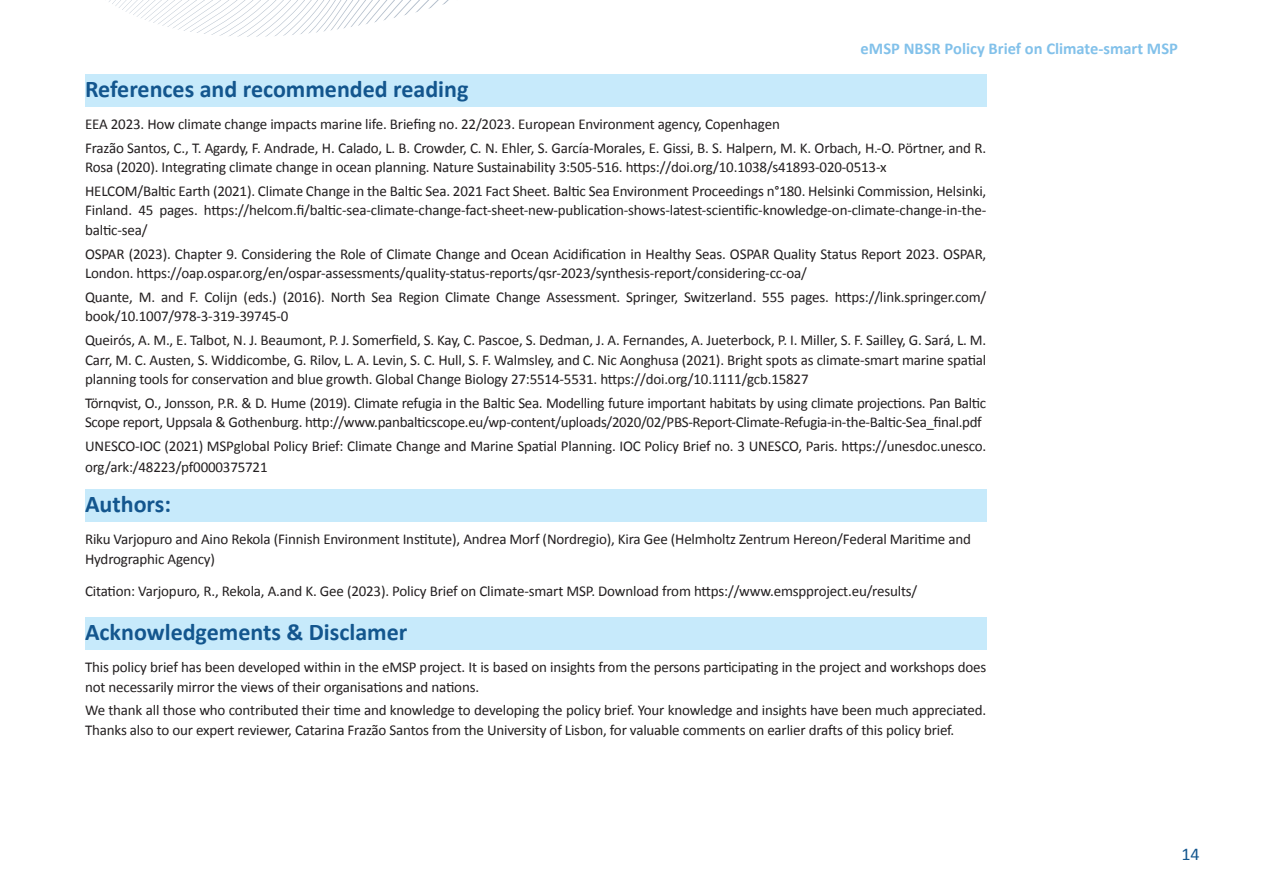
<style>
.page{position:relative;width:1263px;height:893px;background:#fff}
.page>*{position:absolute;margin:0;border:0;box-sizing:border-box;transform-origin:0 0}
.t1{font:700 24px "Calibri";color:#13568e}
.t2{font:18px "Calibri";color:#13568e}
.t3{font:700 16.5px "Calibri";color:#82c1ea}
.t4{font:15px/19.5px "Calibri";letter-spacing:-.01em;color:#231f20}
</style>
<div class="page">
<div style="left:85px;top:74px;width:901px;height:33px;background:#c7eafb"></div>
<div style="left:85px;top:490px;width:901px;height:32px;background:#c7eafb"></div>
<div style="left:85px;top:618px;width:901px;height:32px;background:#c7eafb"></div>
<svg style="left:109px;top:0;width:340px;height:37px"></svg>
<p class="t3" style="left:861px;top:37px;width:319px">eMSP NBSR Policy Brief on Climate-smart MSP</p>
<h1 class="t1" style="left:85px;top:72px;width:385px">References and recommended reading</h1>
<p class="t4" style="left:85px;top:112px;width:903px;line-height:23.7px">EEA 2023. How climate change impacts marine life. Briefing no. 22/2023. European Environment agency, Copenhagen<br>Frazão Santos, C., T. Agardy, F. Andrade, H. Calado, L. B. Crowder, C. N. Ehler, S. García-Morales, E. Gissi, B. S. Halpern, M. K. Orbach, H.-O. Pörtner, and R.</p>
<p class="t4" style="left:85px;top:155px;width:903px;line-height:23.7px">Rosa (2020). Integrating climate change in ocean planning. Nature Sustainability 3:505-516. https://doi.org/10.1038/s41893-020-0513-x<br>HELCOM/Baltic Earth (2021). Climate Change in the Baltic Sea. 2021 Fact Sheet. Baltic Sea Environment Proceedings n°180. Helsinki Commission, Helsinki,</p>
<p class="t4" style="left:85px;top:200px;width:903px">Finland. 45 pages. https://helcom.fi/baltic-sea-climate-change-fact-sheet-new-publication-shows-latest-scientific-knowledge-on-climate-change-in-the&shy;baltic-sea/</p>
<p class="t4" style="left:85px;top:244px;width:903px">OSPAR (2023). Chapter 9. Considering the Role of Climate Change and Ocean Acidification in Healthy Seas. OSPAR Quality Status Report 2023. OSPAR,<br>London. https://oap.ospar.org/en/ospar-assessments/quality-status-reports/qsr-2023/synthesis-report/considering-cc-oa/</p>
<p class="t4" style="left:85px;top:287px;width:903px">Quante, M. and F. Colijn (eds.) (2016). North Sea Region Climate Change Assessment. Springer, Switzerland. 555 pages. https://link.springer.com/ book/10.1007/978-3-319-39745-0</p>
<p class="t4" style="left:85px;top:330px;width:903px;text-align:justify">Queirós, A. M., E. Talbot, N. J. Beaumont, P. J. Somerfield, S. Kay, C. Pascoe, S. Dedman, J. A. Fernandes, A. Jueterbock, P. I. Miller, S. F. Sailley, G. Sará, L. M.<br>Carr, M. C. Austen, S. Widdicombe, G. Rilov, L. A. Levin, S. C. Hull, S. F. Walmsley, and C. Nic Aonghusa (2021). Bright spots as climate-smart marine spatial planning tools for conservation and blue growth. Global Change Biology 27:5514-5531. https://doi.org/10.1111/gcb.15827</p>
<p class="t4" style="left:85px;top:393px;width:903px">Törnqvist, O., Jonsson, P.R. &amp; D. Hume (2019). Climate refugia in the Baltic Sea. Modelling future important habitats by using climate projections. Pan Baltic<br>Scope report, Uppsala &amp; Gothenburg. http://www.panbalticscope.eu/wp-content/uploads/2020/02/PBS-Report-Climate-Refugia-in-the-Baltic-Sea_final.pdf</p>
<p class="t4" style="left:85px;top:435px;width:903px;line-height:21px">UNESCO-IOC (2021) MSPglobal Policy Brief: Climate Change and Marine Spatial Planning. IOC Policy Brief no. 3 UNESCO, Paris. https://unesdoc.unesco. org/ark:/48223/pf0000375721</p>
<h1 class="t1" style="left:85px;top:487px;width:87px">Authors:</h1>
<p class="t4" style="left:85px;top:529px;width:887px">Riku Varjopuro and Aino Rekola (Finnish Environment Institute), Andrea Morf (Nordregio), Kira Gee (Helmholtz Zentrum Hereon/Federal Maritime and<br>Hydrographic Agency)</p>
<p class="t4" style="left:85px;top:581px;width:834px">Citation: Varjopuro, R., Rekola, A.and K. Gee (2023). Policy Brief on Climate-smart MSP. Download from https://www.emspproject.eu/results/</p>
<h1 class="t1" style="left:85px;top:615px;width:324px">Acknowledgements &amp; Disclamer</h1>
<p class="t4" style="left:85px;top:657px;width:903px">This policy brief has been developed within in the eMSP project. It is based on insights from the persons participating in the project and workshops does not necessarily mirror the views of their organisations and nations.</p>
<p class="t4" style="left:85px;top:700px;width:903px">We thank all those who contributed their time and knowledge to developing the policy brief. Your knowledge and insights have been much appreciated.<br>Thanks also to our expert reviewer, Catarina Frazão Santos from the University of Lisbon, for valuable comments on earlier drafts of this policy brief.</p>
<p class="t2" style="left:1181px;top:841px;width:20px">14</p>
</div>
